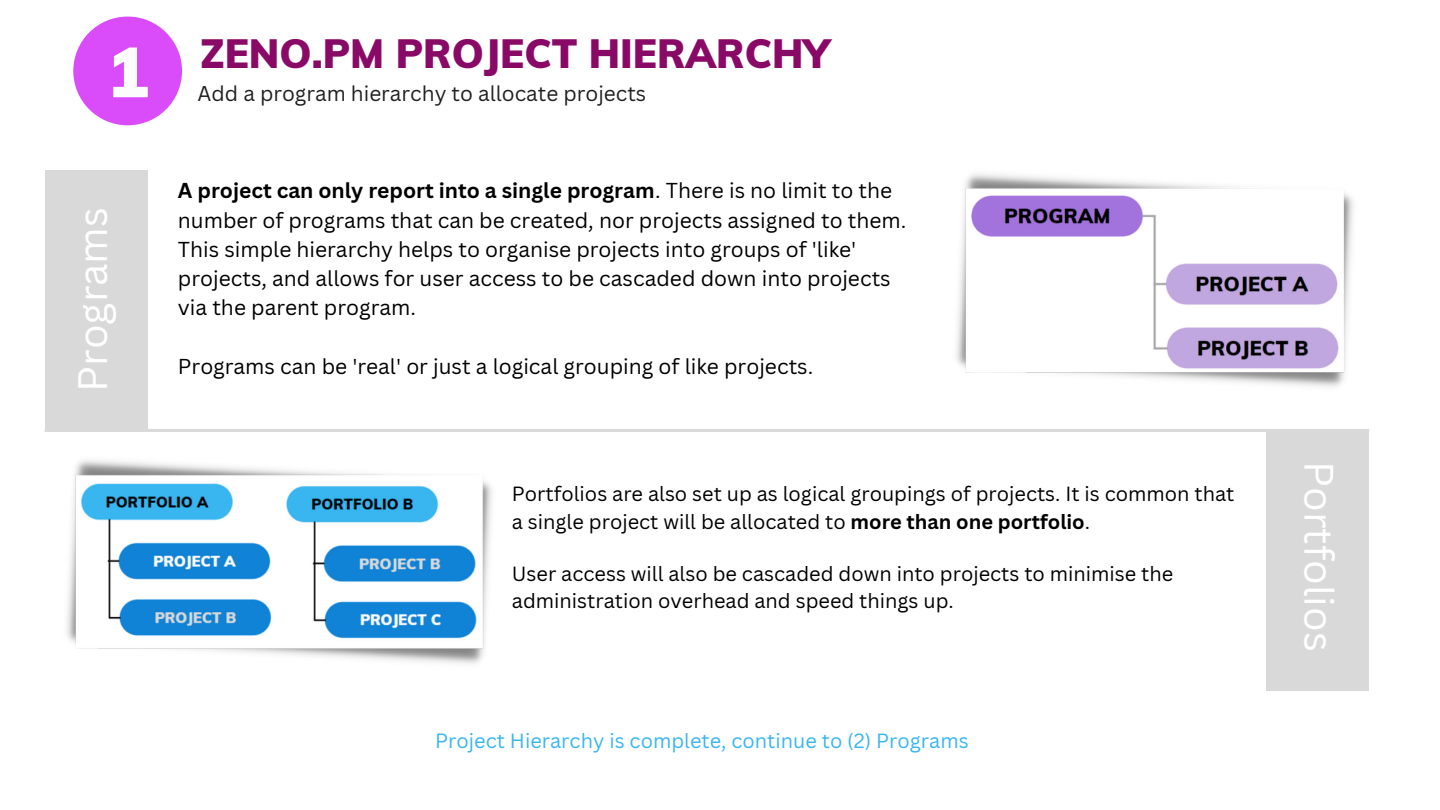
<style>
.page{position:relative;width:1440px;height:810px;background:#fff}
.page>*{position:absolute;margin:0;border:0;box-sizing:border-box;transform-origin:0 0}
.t1{font:900 69.9px "Muli";color:#fcfcfc}
.t2{font:900 40px "Muli";color:#890966}
.t3{font:40px "Canva Sans";color:#fff}
.t4{font:21px/29.2px "Canva Sans";color:#000}
.t5{font:20.8px "Canva Sans";color:#212121}
.t6{font:20px/27.8px "Canva Sans";color:#000}
.t7{font:20px "Canva Sans";color:#39b6f0}
.s1{font-weight:700}
</style>
<div class="page">
<hr style="left:45px;top:429px;width:1324px;height:3px;background:#d9d9d9">
<img style="left:956px;top:174px;width:397px;height:213px">
<img style="left:66px;top:460px;width:426px;height:204px">
<div style="left:45px;top:170px;width:102px;height:259px;background:#d9d9d9"></div>
<div style="left:1267px;top:432px;width:102px;height:259px;background:#d9d9d9"></div>
<div style="left:73px;top:17px;width:109px;height:108px;background:#da4cf9;border-radius:50%"></div>
<h1 class="t1" style="left:107px;top:27px;width:43px">1</h1>
<h2 class="t2" style="left:200px;top:28px;width:632px">ZENO.PM PROJECT HIERARCHY</h2>
<p class="t5" style="left:198px;top:78px;width:450px">Add a program hierarchy to allocate projects</p>
<h2 class="t3" style="left:65px;top:392px;width:187px;rotate:-90deg">Programs</h2>
<p class="t4" style="left:178px;top:176px;width:730px"><span class="s1">A project can only report into a single program</span>. There is no limit to the number of programs that can be created, nor projects assigned to them.<br>This simple hierarchy helps to organise projects into groups of 'like' projects, and allows for user access to be cascaded down into projects via the parent program.</p>
<p class="t4" style="left:178px;top:351px;width:637px">Programs can be 'real' or just a logical grouping of like projects.</p>
<p class="t6" style="left:512px;top:480px;width:724px">Portfolios are also set up as logical groupings of projects. It is common that a single project will be allocated to <span class="s1">more than one portfolio</span>.</p>
<p class="t6" style="left:512px;top:559px;width:663px">User access will also be cascaded down into projects to minimise the administration overhead and speed things up.</p>
<p class="t7" style="left:435px;top:727px;width:535px">Project Hierarchy is complete, continue to (2) Programs</p>
<h2 class="t3" style="left:1347px;top:461px;width:192px;rotate:90deg">Portfolios</h2>
</div>
